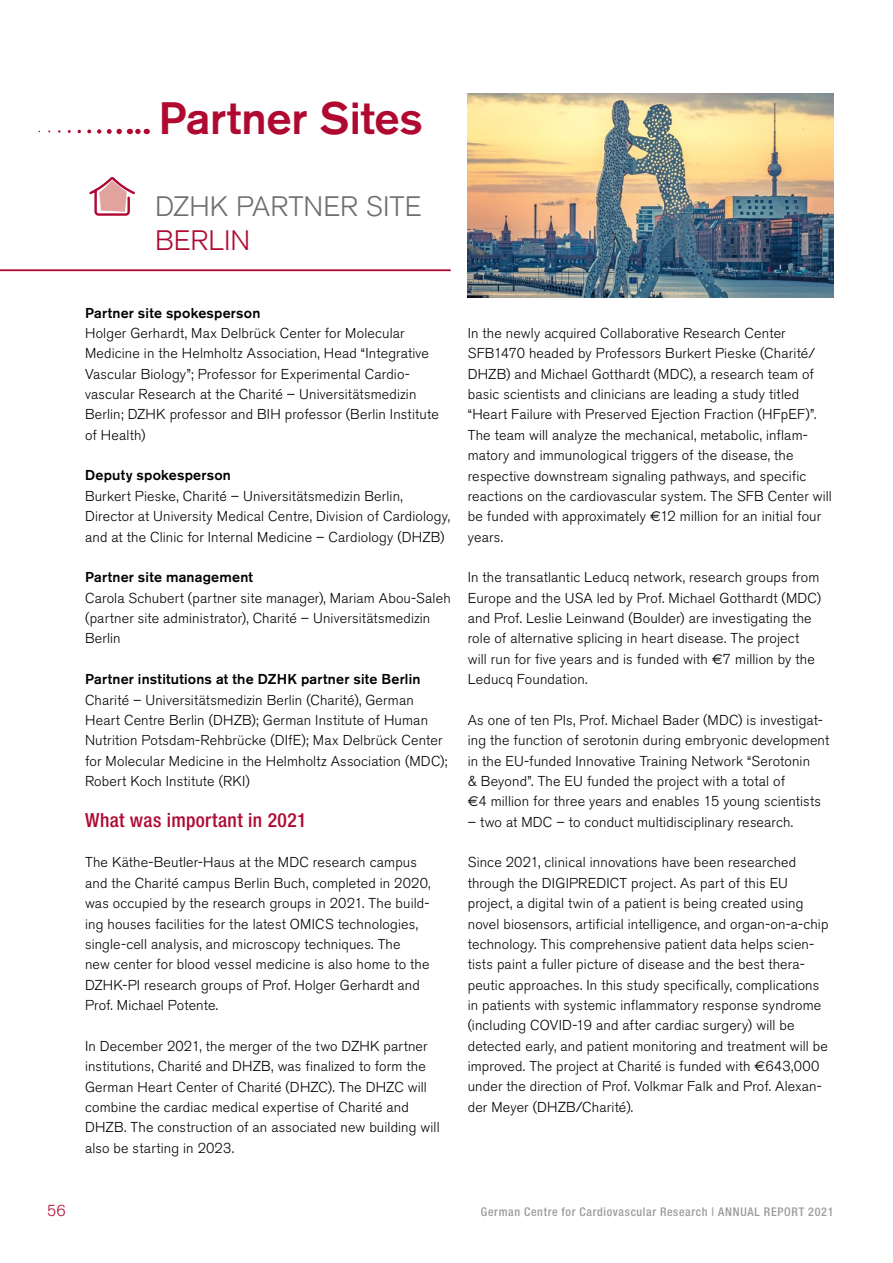
<style>
.page{position:relative;width:893px;height:1263px;background:#fff}
.page>*{position:absolute;margin:0;border:0;box-sizing:border-box;transform-origin:0 0}
.t1{font:500 45px "Akzidenz Grotesk BE";letter-spacing:-.005em;color:#b00931}
.t2{font:300 27.9px/34.5px "Akzidenz Grotesk BE";color:#6e6e6e}
.t3{font:500 condensed 19.5px "Helvetica Neue";letter-spacing:.02em;color:#b00931}
.t4{font:300 15.75px "Akzidenz Grotesk BE";color:#b00931}
.t5{font:300 14.25px/20.4px "Akzidenz Grotesk BE";letter-spacing:.01em;color:#000}
.t6{font:500 condensed 12px "Helvetica Neue";letter-spacing:.055em;color:#9c9c9d}
.s1{color:#b00931}
.s2{font-weight:500}
.s3{font-family:"Euro Sans Std";font-weight:400}
</style>
<div class="page">
<hr style="left:0;top:269px;width:451px;height:2px;background:#b00931">
<svg style="left:89px;top:177px;width:46px;height:39px"></svg>
<svg style="left:138px;top:129px;width:9px;height:5px"></svg>
<svg style="left:107px;top:129px;width:15px;height:5px"></svg>
<svg style="left:97px;top:129px;width:4px;height:5px"></svg>
<svg style="left:87px;top:130px;width:4px;height:3px"></svg>
<img style="left:468px;top:94px;width:365px;height:203px">
<h1 class="t1" style="left:158px;top:91px;width:266px">Partner Sites</h1>
<h2 class="t2" style="left:155px;top:189px;width:268px">DZHK PARTNER SITE<br><span class="s1">BERLIN</span></h2>
<p class="t5" style="left:85px;top:303px;width:355px"><span class="s2">Partner site spokesperson<br></span>Holger Gerhardt, Max Delbrück Center for Molecular Medicine in the Helmholtz Association, Head “Integrative Vascular Biology”; Professor for Experimental Cardio&shy;vascular Research at the Charité – Universitätsmedizin Berlin; DZHK professor and BIH professor (Berlin Institute of Health)</p>
<p class="t5" style="left:85px;top:466px;width:367px"><span class="s2">Deputy spokesperson<br></span>Burkert Pieske, Charité – Universitätsmedizin Berlin, Director at University Medical Centre, Division of Cardiology, and at the Clinic for Internal Medicine – Cardiology (DHZB)</p>
<p class="t5" style="left:85px;top:567px;width:367px"><span class="s2">Partner site management<br></span>Carola Schubert (partner site manager), Mariam Abou-Saleh (partner site administrator), Charité – Universitätsmedizin Berlin</p>
<p class="t5" style="left:85px;top:669px;width:364px"><span class="s2">Partner institutions at the DZHK partner site Berlin </span>Charité – Universitätsmedizin Berlin (Charité), German Heart Centre Berlin (DHZB); German Institute of Human Nutrition Potsdam-Rehbrücke (DIfE); Max Delbrück Center for Molecular Medicine in the Helmholtz Association (MDC); Robert Koch Institute (RKI)</p>
<p class="t3" style="left:85px;top:808px;width:223px">What was important in 2021</p>
<p class="t5" style="left:85px;top:853px;width:347px">The Käthe-Beutler-Haus at the MDC research campus and the Charité campus Berlin Buch, completed in 2020, was occupied by the research groups in 2021. The build&shy;ing houses facilities for the latest OMICS technologies, single-cell analysis, and microscopy techniques. The<br>new center for blood vessel medicine is also home to the DZHK-PI research groups of Prof. Holger Gerhardt and Prof. Michael Potente.</p>
<p class="t5" style="left:85px;top:1036px;width:356px">In December 2021, the merger of the two DZHK partner institutions, Charité and DHZB, was finalized to form the German Heart Center of Charité (DHZC). The DHZC will combine the cardiac medical expertise of Charité and DHZB. The construction of an associated new building will also be starting in 2023.</p>
<p class="t5" style="left:468px;top:323px;width:366px">In the newly acquired Collaborative Research Center SFB1470 headed by Professors Burkert Pieske (Charité/ DHZB) and Michael Gotthardt (MDC), a research team of basic scientists and clinicians are leading a study titled “Heart Failure with Preserved Ejection Fraction (HFpEF)”.<br>The team will analyze the mechanical, metabolic, inflam&shy;matory and immunological triggers of the disease, the respective downstream signaling pathways, and specific reactions on the cardiovascular system. The SFB Center will be funded with approximately <span class="s3">€</span>12 million for an initial four years.</p>
<p class="t5" style="left:468px;top:567px;width:355px">In the transatlantic Leducq network, research groups from Europe and the USA led by Prof. Michael Gotthardt (MDC) and Prof. Leslie Leinwand (Boulder) are investigating the role of alternative splicing in heart disease. The project will run for five years and is funded with <span class="s3">€</span>7 million by the Leducq Foundation.</p>
<p class="t5" style="left:468px;top:710px;width:363px">As one of ten PIs, Prof. Michael Bader (MDC) is investigat&shy;ing the function of serotonin during embryonic development in the EU-funded Innovative Training Network “Serotonin<br>&amp; Beyond”. The EU funded the project with a total of<br><span class="s3">€</span>4 million for three years and enables 15 young scientists</p>
<p class="t5" style="left:468px;top:812px;width:327px">– two at MDC – to conduct multidisciplinary research.</p>
<p class="t5" style="left:468px;top:853px;width:362px">Since 2021, clinical innovations have been researched through the DIGIPREDICT project. As part of this EU project, a digital twin of a patient is being created using novel biosensors, artificial intelligence, and organ-on-a-chip technology. This comprehensive patient data helps scien&shy;tists paint a fuller picture of disease and the best thera&shy;peutic approaches. In this study specifically, complications in patients with systemic inflammatory response syndrome (including COVID-19 and after cardiac surgery) will be detected early, and patient monitoring and treatment will be improved. The project at Charité is funded with <span class="s3">€</span>643,000 under the direction of Prof. Volkmar Falk and Prof. Alexan&shy;der Meyer (DHZB/Charité).</p>
<p class="t4" style="left:47px;top:1202px;width:20px">56</p>
<p class="t6" style="left:481px;top:1205px;width:354px">German Centre for Cardiovascular Research | ANNUAL REPORT 2021</p>
</div>
